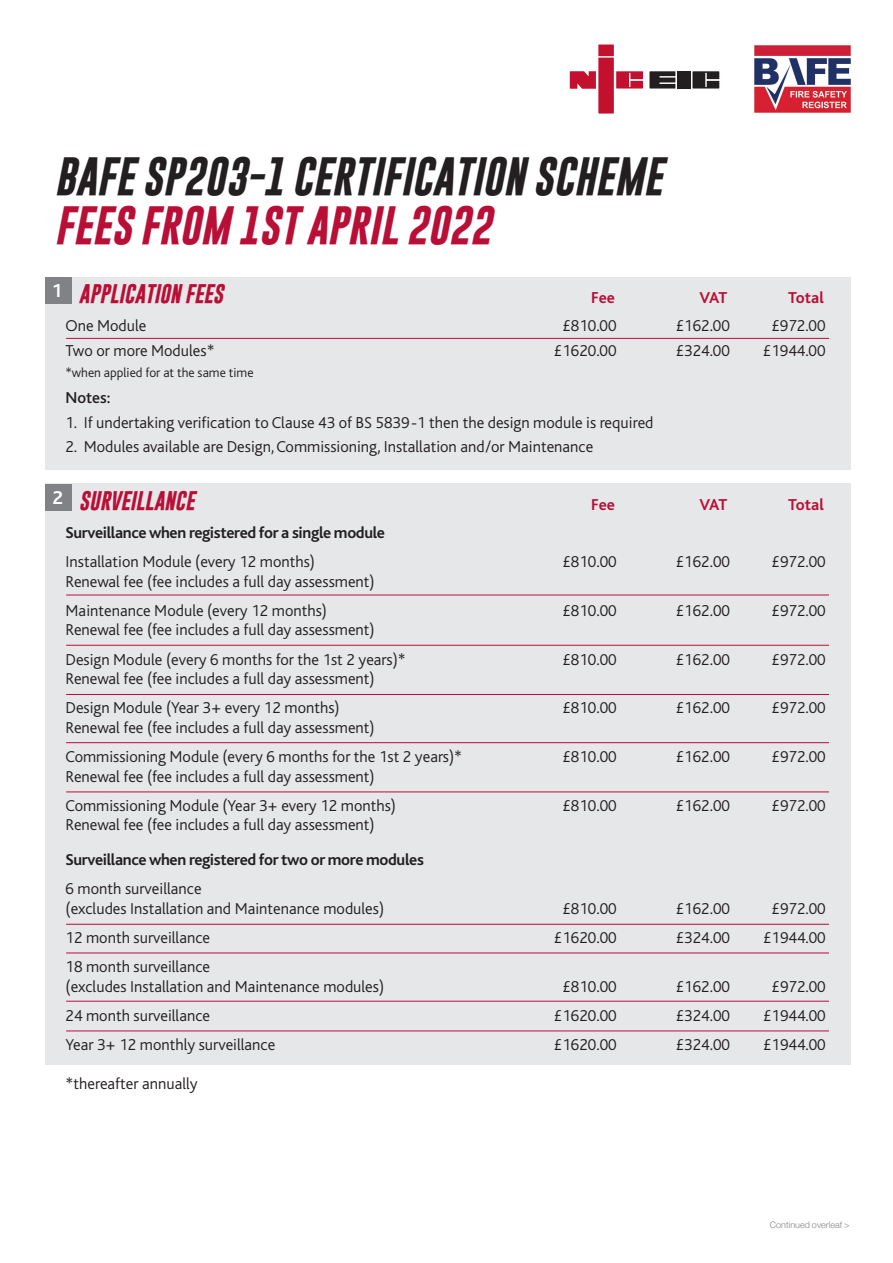
<style>
.page{position:relative;width:893px;height:1263px;background:#fff}
.page>*{position:absolute;margin:0;border:0;box-sizing:border-box;transform-origin:0 0}
.t1{font:italic 700 39px "Gobold";color:#231f20}
.t2{font:italic 700 39px "Gobold";color:#b90f36}
.t3{font:italic 700 19.5px "Gobold";color:#b90f36}
.t4{font:700 19.5px "Bliss";color:#fff}
.t5{font:300 16.5px/29.2px "Bliss";color:#231f20}
.t6{font:700 16.5px "Bliss";letter-spacing:-.02em;color:#231f20}
.t7{font:700 16.5px "Bliss";letter-spacing:-.01em;color:#b90f36}
.t8{font:500 16.5px "Bliss";color:#231f20}
.t9{font:300 13.5px "Bliss";color:#231f20}
.t10{font:300 9px "Helvetica Neue";color:#808285}
</style>
<div class="page">
<div style="left:45px;top:277px;width:805px;height:192px;background:#e6e7e9"></div>
<div style="left:45px;top:484px;width:806px;height:581px;background:#e6e7e9"></div>
<svg style="left:692px;top:71px;width:27px;height:18px"></svg>
<svg style="left:649px;top:71px;width:26px;height:18px"></svg>
<div style="left:677px;top:71px;width:13px;height:18px;background:#231f20"></div>
<svg style="left:570px;top:45px;width:73px;height:69px"></svg>
<img style="left:754px;top:45px;width:97px;height:68px">
<hr style="left:66px;top:338px;width:763px;height:1px;background:#b90f36">
<div style="left:46px;top:484px;width:26px;height:26px;background:#808285"></div>
<div style="left:45px;top:277px;width:26px;height:26px;background:#808285"></div>
<hr style="left:66px;top:595px;width:763px;height:1px;background:#b90f36">
<hr style="left:66px;top:645px;width:763px;height:1px;background:#b90f36">
<hr style="left:66px;top:694px;width:763px;height:1px;background:#b90f36">
<hr style="left:66px;top:742px;width:763px;height:1px;background:#b90f36">
<hr style="left:66px;top:791px;width:763px;height:1px;background:#b90f36">
<hr style="left:66px;top:924px;width:763px;height:1px;background:#b90f36">
<hr style="left:66px;top:952px;width:763px;height:1px;background:#b90f36">
<hr style="left:66px;top:1001px;width:763px;height:1px;background:#b90f36">
<hr style="left:66px;top:1030px;width:763px;height:1px;background:#b90f36">
<h1 class="t1" style="left:55px;top:158px;width:609px">BAFE SP203-1 CERTIFICATION SCHEME</h1>
<h1 class="t2" style="left:55px;top:208px;width:438px">FEES FROM 1ST APRIL 2022</h1>
<p class="t3" style="left:52px;top:285px;width:173px"><sup>1</sup> APPLICATION FEES</p>
<p class="t7" style="left:591px;top:291px;width:25px">Fee</p>
<p class="t7" style="left:699px;top:291px;width:29px">VAT</p>
<p class="t7" style="left:788px;top:291px;width:37px">Total</p>
<p class="t5" style="left:65px;top:312px;width:83px">One Module</p>
<p class="t5" style="left:562px;top:312px;width:56px">£810.00</p>
<p class="t5" style="left:676px;top:312px;width:56px">£162.00</p>
<p class="t5" style="left:771px;top:312px;width:56px">£972.00</p>
<p class="t5" style="left:65px;top:338px;width:151px">Two or more Modules*</p>
<p class="t5" style="left:554px;top:338px;width:64px">£1620.00</p>
<p class="t5" style="left:676px;top:338px;width:56px">£324.00</p>
<p class="t5" style="left:763px;top:338px;width:64px">£1944.00</p>
<p class="t9" style="left:65px;top:368px;width:190px">*when applied for at the same time</p>
<p class="t8" style="left:65px;top:391px;width:47px">Notes:</p>
<p class="t5" style="left:65px;top:410px;width:589px">1. If undertaking verification to Clause 43 of BS 5839-1 then the design module is required</p>
<p class="t5" style="left:65px;top:434px;width:529px">2. Modules available are Design, Commissioning, Installation and/or Maintenance</p>
<p class="t4" style="left:53px;top:490px;width:12px">2</p>
<p class="t3" style="left:79px;top:492px;width:117px">SURVEILLANCE</p>
<p class="t7" style="left:591px;top:498px;width:25px">Fee</p>
<p class="t7" style="left:699px;top:498px;width:29px">VAT</p>
<p class="t7" style="left:788px;top:498px;width:37px">Total</p>
<p class="t6" style="left:66px;top:526px;width:321px">Surveillance when registered for a single module</p>
<p class="t5" style="left:66px;top:549px;width:251px">Installation Module (every 12 months)</p>
<p class="t5" style="left:562px;top:549px;width:56px">£810.00</p>
<p class="t5" style="left:676px;top:549px;width:56px">£162.00</p>
<p class="t5" style="left:771px;top:549px;width:56px">£972.00</p>
<p class="t5" style="left:66px;top:568px;width:311px">Renewal fee (fee includes a full day assessment)<br>Maintenance Module (every 12 months)</p>
<p class="t5" style="left:562px;top:597px;width:56px">£810.00</p>
<p class="t5" style="left:676px;top:597px;width:56px">£162.00</p>
<p class="t5" style="left:771px;top:597px;width:56px">£972.00</p>
<p class="t5" style="left:66px;top:617px;width:342px">Renewal fee (fee includes a full day assessment)<br>Design Module (every 6 months for the 1st 2 years)*</p>
<p class="t5" style="left:66px;top:666px;width:311px">Renewal fee (fee includes a full day assessment)<br>Design Module (Year 3+ every 12 months)</p>
<p class="t5" style="left:66px;top:714px;width:398px">Renewal fee (fee includes a full day assessment)<br>Commissioning Module (every 6 months for the 1st 2 years)*</p>
<p class="t5" style="left:66px;top:763px;width:332px">Renewal fee (fee includes a full day assessment)<br>Commissioning Module (Year 3+ every 12 months)</p>
<p class="t5" style="left:66px;top:812px;width:311px">Renewal fee (fee includes a full day assessment)</p>
<p class="t6" style="left:66px;top:853px;width:360px">Surveillance when registered for two or more modules</p>
<p class="t5" style="left:66px;top:880px;width:320px;line-height:19.5px">6 month surveillance<br>(excludes Installation and Maintenance modules)</p>
<p class="t5" style="left:562px;top:646px;width:56px">£810.00</p>
<p class="t5" style="left:676px;top:646px;width:56px">£162.00</p>
<p class="t5" style="left:771px;top:646px;width:56px">£972.00</p>
<p class="t5" style="left:562px;top:695px;width:56px">£810.00</p>
<p class="t5" style="left:676px;top:695px;width:56px">£162.00</p>
<p class="t5" style="left:771px;top:695px;width:56px">£972.00</p>
<p class="t5" style="left:562px;top:744px;width:56px">£810.00</p>
<p class="t5" style="left:676px;top:744px;width:56px">£162.00</p>
<p class="t5" style="left:771px;top:744px;width:56px">£972.00</p>
<p class="t5" style="left:562px;top:792px;width:56px">£810.00</p>
<p class="t5" style="left:676px;top:792px;width:56px">£162.00</p>
<p class="t5" style="left:771px;top:792px;width:56px">£972.00</p>
<p class="t5" style="left:562px;top:895px;width:56px">£810.00</p>
<p class="t5" style="left:676px;top:895px;width:56px">£162.00</p>
<p class="t5" style="left:771px;top:895px;width:56px">£972.00</p>
<p class="t5" style="left:66px;top:924px;width:146px">12 month surveillance</p>
<p class="t5" style="left:554px;top:924px;width:64px">£1620.00</p>
<p class="t5" style="left:676px;top:924px;width:56px">£324.00</p>
<p class="t5" style="left:763px;top:924px;width:64px">£1944.00</p>
<p class="t5" style="left:66px;top:958px;width:320px;line-height:19.5px">18 month surveillance<br>(excludes Installation and Maintenance modules)</p>
<p class="t5" style="left:562px;top:973px;width:56px">£810.00</p>
<p class="t5" style="left:676px;top:973px;width:56px">£162.00</p>
<p class="t5" style="left:771px;top:973px;width:56px">£972.00</p>
<p class="t5" style="left:66px;top:1002px;width:146px">24 month surveillance</p>
<p class="t5" style="left:554px;top:1002px;width:64px">£1620.00</p>
<p class="t5" style="left:676px;top:1002px;width:56px">£324.00</p>
<p class="t5" style="left:763px;top:1002px;width:64px">£1944.00</p>
<p class="t5" style="left:66px;top:1032px;width:211px">Year 3+ 12 monthly surveillance</p>
<p class="t5" style="left:554px;top:1032px;width:64px">£1620.00</p>
<p class="t5" style="left:676px;top:1032px;width:56px">£324.00</p>
<p class="t5" style="left:763px;top:1032px;width:64px">£1944.00</p>
<p class="t5" style="left:66px;top:1071px;width:134px">*thereafter annually</p>
<p class="t10" style="left:770px;top:1217px;width:81px">Continued overleaf &gt;</p>
</div>
